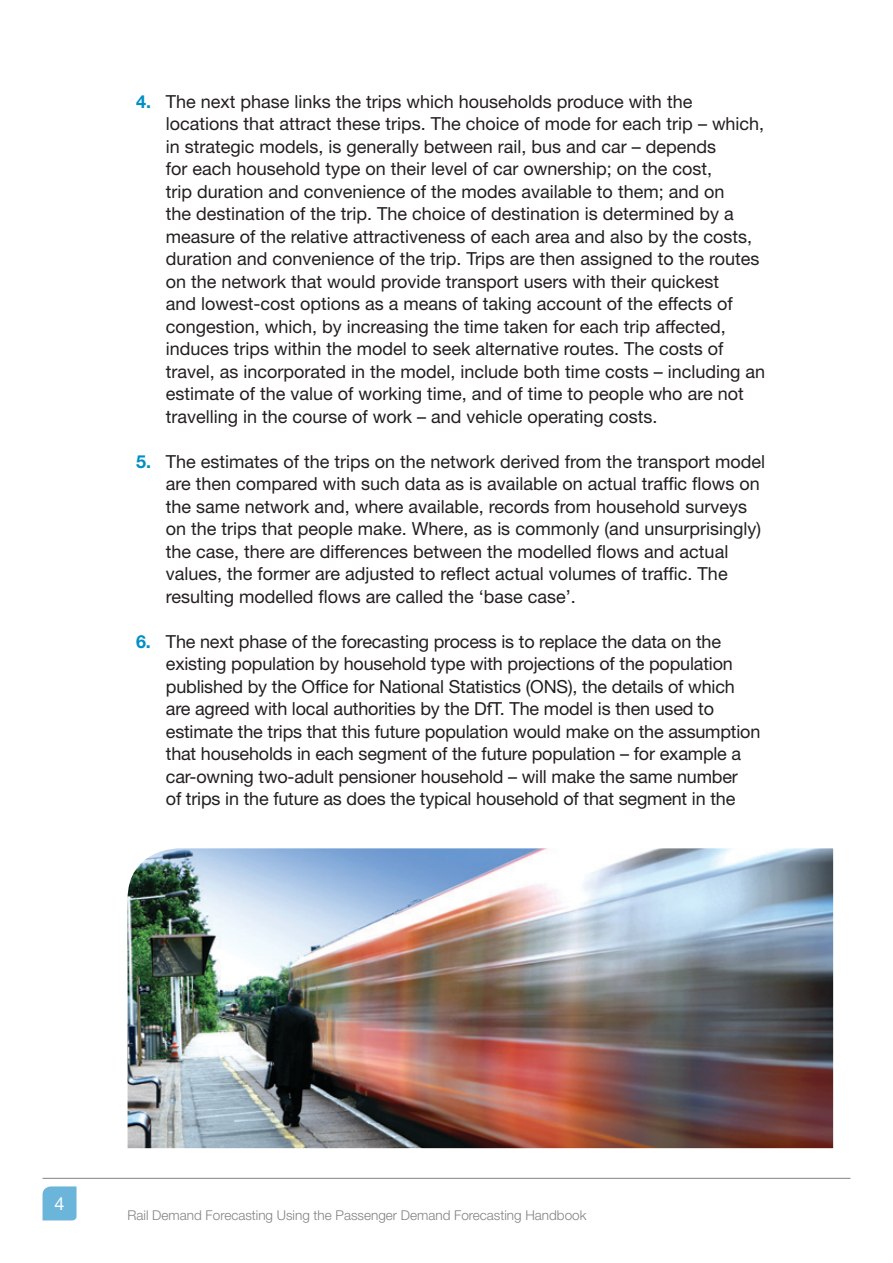
<style>
.page{position:relative;width:893px;height:1263px;background:#fff}
.page>*{position:absolute;margin:0;border:0;box-sizing:border-box;transform-origin:0 0}
.t1{font:18px/22.5px "Helvetica Neue";color:#231f20}
.t2{font:18px "Helvetica Neue";color:#fff}
.t3{font:300 13.5px "Helvetica Neue";color:#808285}
.s1{font-weight:700;color:#008fc5}
</style>
<div class="page">
<img style="left:128px;top:848px;width:705px;height:300px">
<hr style="left:43px;top:1178px;width:807px;height:1px;background:#808285">
<svg style="left:43px;top:1186px;width:34px;height:34px"></svg>
<p class="t1" style="left:166px;top:90px;width:601px;text-indent:-30px"><span class="s1">4.</span> The next phase links the trips which households produce with the locations that attract these trips. The choice of mode for each trip – which, in strategic models, is generally between rail, bus and car – depends<br>for each household type on their level of car ownership; on the cost,<br>trip duration and convenience of the modes available to them; and on<br>the destination of the trip. The choice of destination is determined by a measure of the relative attractiveness of each area and also by the costs, duration and convenience of the trip. Trips are then assigned to the routes on the network that would provide transport users with their quickest<br>and lowest-cost options as a means of taking account of the effects of congestion, which, by increasing the time taken for each trip affected, induces trips within the model to seek alternative routes. The costs of travel, as incorporated in the model, include both time costs – including an estimate of the value of working time, and of time to people who are not travelling in the course of work – and vehicle operating costs.</p>
<p class="t1" style="left:166px;top:450px;width:601px;text-indent:-30px"><span class="s1">5.</span> The estimates of the trips on the network derived from the transport model are then compared with such data as is available on actual traffic flows on the same network and, where available, records from household surveys on the trips that people make. Where, as is commonly (and unsurprisingly) the case, there are differences between the modelled flows and actual values, the former are adjusted to reflect actual volumes of traffic. The resulting modelled flows are called the ‘base case’.</p>
<p class="t1" style="left:166px;top:630px;width:596px;text-indent:-30px"><span class="s1">6.</span> The next phase of the forecasting process is to replace the data on the existing population by household type with projections of the population published by the Office for National Statistics (ONS), the details of which are agreed with local authorities by the DfT. The model is then used to estimate the trips that this future population would make on the assumption that households in each segment of the future population – for example a car-owning two-adult pensioner household – will make the same number<br>of trips in the future as does the typical household of that segment in the</p>
<p class="t2" style="left:55px;top:1193px;width:12px">4</p>
<p class="t3" style="left:128px;top:1207px;width:460px">Rail Demand Forecasting Using the Passenger Demand Forecasting Handbook</p>
</div>
